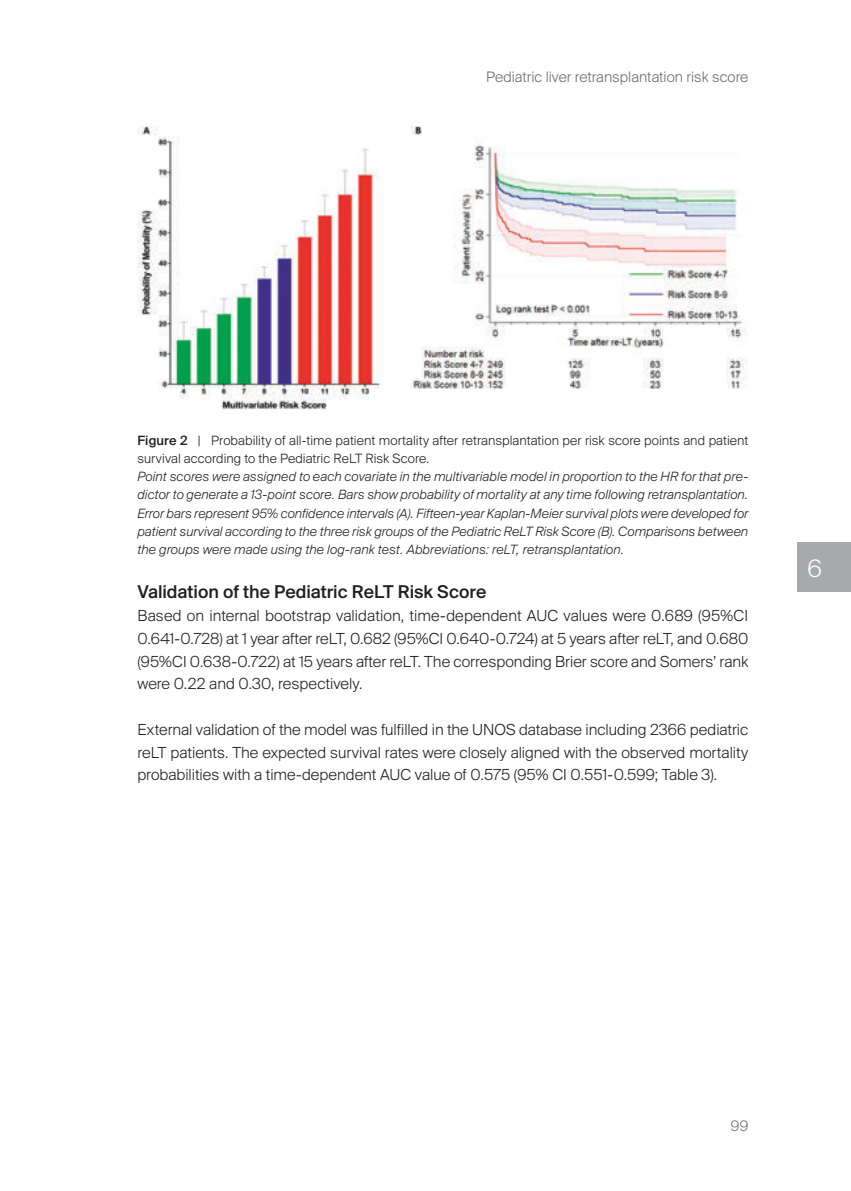
<style>
.page{position:relative;width:851px;height:1191px;background:#fff}
.page>*{position:absolute;margin:0;border:0;box-sizing:border-box;transform-origin:0 0}
.t1{font:300 26.25px "Suisse BP Intl";color:#fff}
.t2{font:500 19.25px "Suisse BP Intl";color:#231f20}
.t3{font:300 16.62px/22.8px "Suisse BP Intl";color:#231f20;text-align:justify}
.t4{font:300 15.75px "Suisse BP Intl";color:#6c6d70}
.t5{font:italic 300 14px/18.2px "Suisse BP Intl";letter-spacing:.005em;color:#231f20;text-align:justify}
.t6{font:300 14px/18.2px "Suisse BP Intl";letter-spacing:.005em;color:#231f20}
.s1{font-weight:500}
</style>
<div class="page">
<img style="left:137px;top:126px;width:610px;height:284px">
<div style="left:797px;top:542px;width:53px;height:49px;background:#a8a9ad"></div>
<p class="t4" style="left:486px;top:68px;width:263px">Pediatric liver retransplantation risk score</p>
<p class="t6" style="left:137px;top:430px;width:612px"><span class="s1">Figure 2</span> | Probability of all-time patient mortality after retransplantation per risk score points and patient survival according to the Pediatric ReLT Risk Score.</p>
<p class="t5" style="left:137px;top:467px;width:612px">Point scores were assigned to each covariate in the multivariable model in proportion to the HR for that pre&shy;dictor to generate a 13-point score. Bars show probability of mortality at any time following retransplantation.<br>Error bars represent 95% confidence intervals (A). Fifteen-year Kaplan-Meier survival plots were developed for patient survival according to the three risk groups of the Pediatric ReLT Risk Score (B). Comparisons between the groups were made using the log-rank test. Abbreviations: reLT, retransplantation.</p>
<p class="t2" style="left:137px;top:580px;width:350px">Validation of the Pediatric ReLT Risk Score</p>
<p class="t3" style="left:137px;top:603px;width:612px">Based on internal bootstrap validation, time-dependent AUC values were 0.689 (95%CI 0.641-0.728) at 1 year after reLT, 0.682 (95%CI 0.640-0.724) at 5 years after reLT, and 0.680 (95%CI 0.638-0.722) at 15 years after reLT. The corresponding Brier score and Somers’ rank were 0.22 and 0.30, respectively.</p>
<p class="t3" style="left:137px;top:717px;width:612px">External validation of the model was fulfilled in the UNOS database including 2366 pediatric reLT patients. The expected survival rates were closely aligned with the observed mortality probabilities with a time-dependent AUC value of 0.575 (95% CI 0.551-0.599; Table 3).</p>
<h1 class="t1" style="left:806px;top:552px;width:16px">6</h1>
<p class="t4" style="left:730px;top:1116px;width:19px">99</p>
</div>
